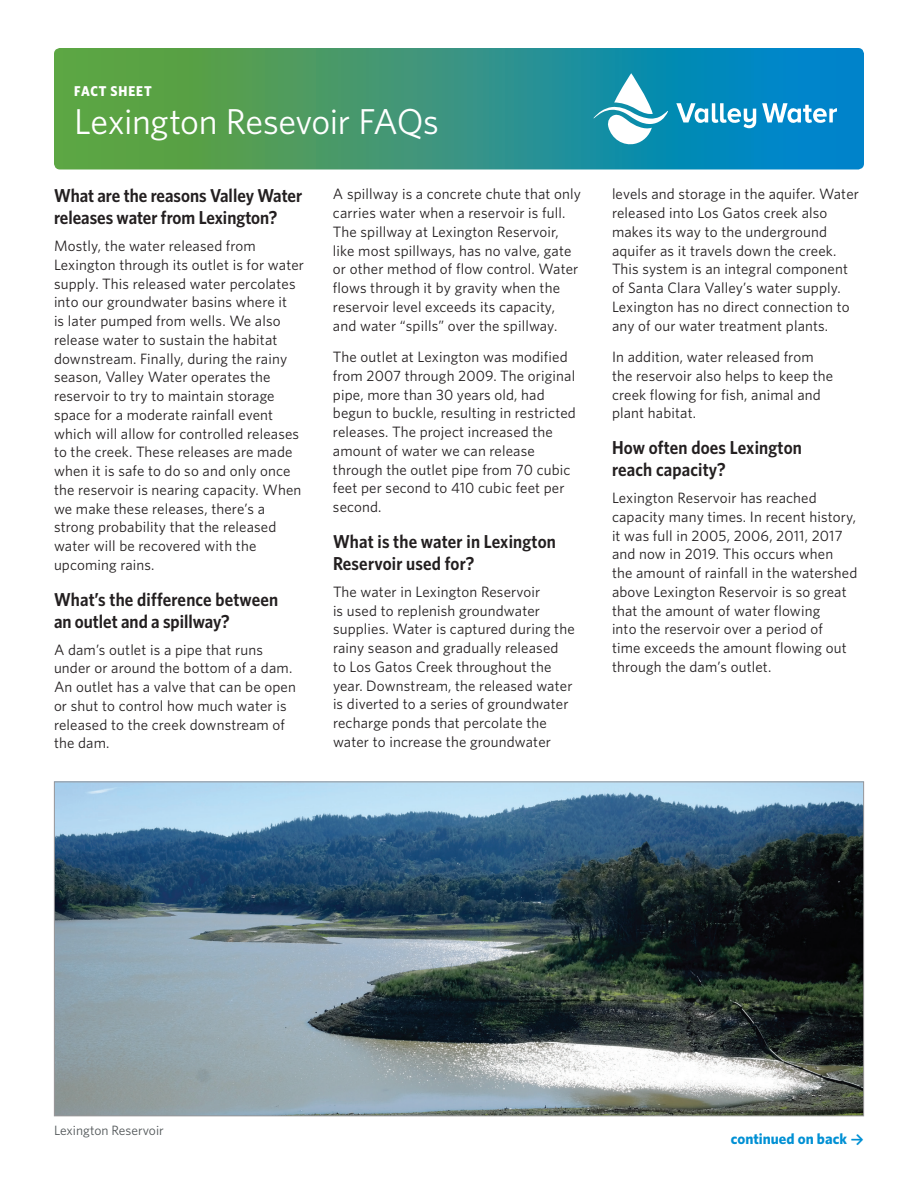
<style>
.page{position:relative;width:918px;height:1188px;background:#fff}
.page>*{position:absolute;margin:0;border:0;box-sizing:border-box;transform-origin:0 0}
.t1{font:36px "Whitney";letter-spacing:-.015em;color:#fff}
.t2{font:600 18.75px/21.8px "Whitney Narrow";color:#231f20}
.t3{font:15px/18.8px "Whitney";letter-spacing:.01em;color:#231f20}
.t4{font:700 15px "Whitney";color:#0090d4}
.t5{font:700 14.25px "Whitney Narrow";letter-spacing:.06em;color:#fff}
.t6{font:13.5px "Whitney";color:#525759}
.s1{font-family:"Calibri"}
</style>
<div class="page">
<svg style="left:54px;top:48px;width:810px;height:122px;background:#359580"></svg>
<svg style="left:676px;top:103px;width:80px;height:25px"></svg>
<svg style="left:762px;top:103px;width:75px;height:21px"></svg>
<svg style="left:594px;top:73px;width:74px;height:73px"></svg>
<img style="left:56px;top:784px;width:806px;height:330px">
<p class="t5" style="left:74px;top:81px;width:79px">FACT SHEET</p>
<h1 class="t1" style="left:74px;top:98px;width:366px">Lexington Resevoir FAQs</h1>
<p class="t2" style="left:54px;top:184px;width:250px">What are the reasons Valley Water releases water from Lexington?</p>
<p class="t3" style="left:54px;top:236px;width:252px">Mostly, the water released from Lexington through its outlet is for water supply. This released water percolates into our groundwater basins where it<br>is later pumped from wells. We also release water to sustain the habitat downstream. Finally, during the rainy season, Valley Water operates the reservoir to try to maintain storage space for a moderate rainfall event which will allow for controlled releases to the creek. These releases are made when it is safe to do so and only once the reservoir is nearing capacity. When we make these releases, there’s a strong probability that the released water will be recovered with the upcoming rains.</p>
<p class="t2" style="left:54px;top:588px;width:226px">What’s the difference between an outlet and a spillway?</p>
<p class="t3" style="left:54px;top:640px;width:243px">A dam’s outlet is a pipe that runs under or around the bottom of a dam.<br>An outlet has a valve that can be open or shut to control how much water is released to the creek downstream of the dam.</p>
<p class="t3" style="left:333px;top:185px;width:249px">A spillway is a concrete chute that only carries water when a reservoir is full.<br>The spillway at Lexington Reservoir, like most spillways, has no valve, gate or other method of flow control. Water flows through it by gravity when the reservoir level exceeds its capacity, and water “spills” over the spillway.</p>
<p class="t3" style="left:333px;top:347px;width:244px">The outlet at Lexington was modified from 2007 through 2009. The original pipe, more than 30 years old, had begun to buckle, resulting in restricted releases. The project increased the amount of water we can release through the outlet pipe from 70 cubic feet per second to 410 cubic feet per second.</p>
<p class="t2" style="left:333px;top:530px;width:224px">What is the water in Lexington<br>Reservoir used for?</p>
<p class="t3" style="left:333px;top:582px;width:243px">The water in Lexington Reservoir<br>is used to replenish groundwater supplies. Water is captured during the rainy season and gradually released to Los Gatos Creek throughout the year. Downstream, the released water is diverted to a series of groundwater recharge ponds that percolate the water to increase the groundwater</p>
<p class="t3" style="left:612px;top:185px;width:249px">levels and storage in the aquifer. Water released into Los Gatos creek also makes its way to the underground aquifer as it travels down the creek.<br>This system is an integral component of Santa Clara Valley’s water supply.<br>Lexington has no direct connection to any of our water treatment plants.</p>
<p class="t3" style="left:612px;top:347px;width:223px">In addition, water released from the reservoir also helps to keep the creek flowing for fish, animal and plant habitat.</p>
<p class="t2" style="left:612px;top:436px;width:191px">How often does Lexington reach capacity?</p>
<p class="t3" style="left:612px;top:488px;width:247px">Lexington Reservoir has reached capacity many times. In recent history, it was full in 2005, 2006, 2011, 2017 and now in 2019. This occurs when the amount of rainfall in the watershed above Lexington Reservoir is so great that the amount of water flowing<br>into the reservoir over a period of<br>time exceeds the amount flowing out through the dam’s outlet.</p>
<p class="t6" style="left:54px;top:1121px;width:111px">Lexington Reservoir</p>
<p class="t4" style="left:731px;top:1129px;width:135px">continued on back <span class="s1">→</span></p>
</div>
